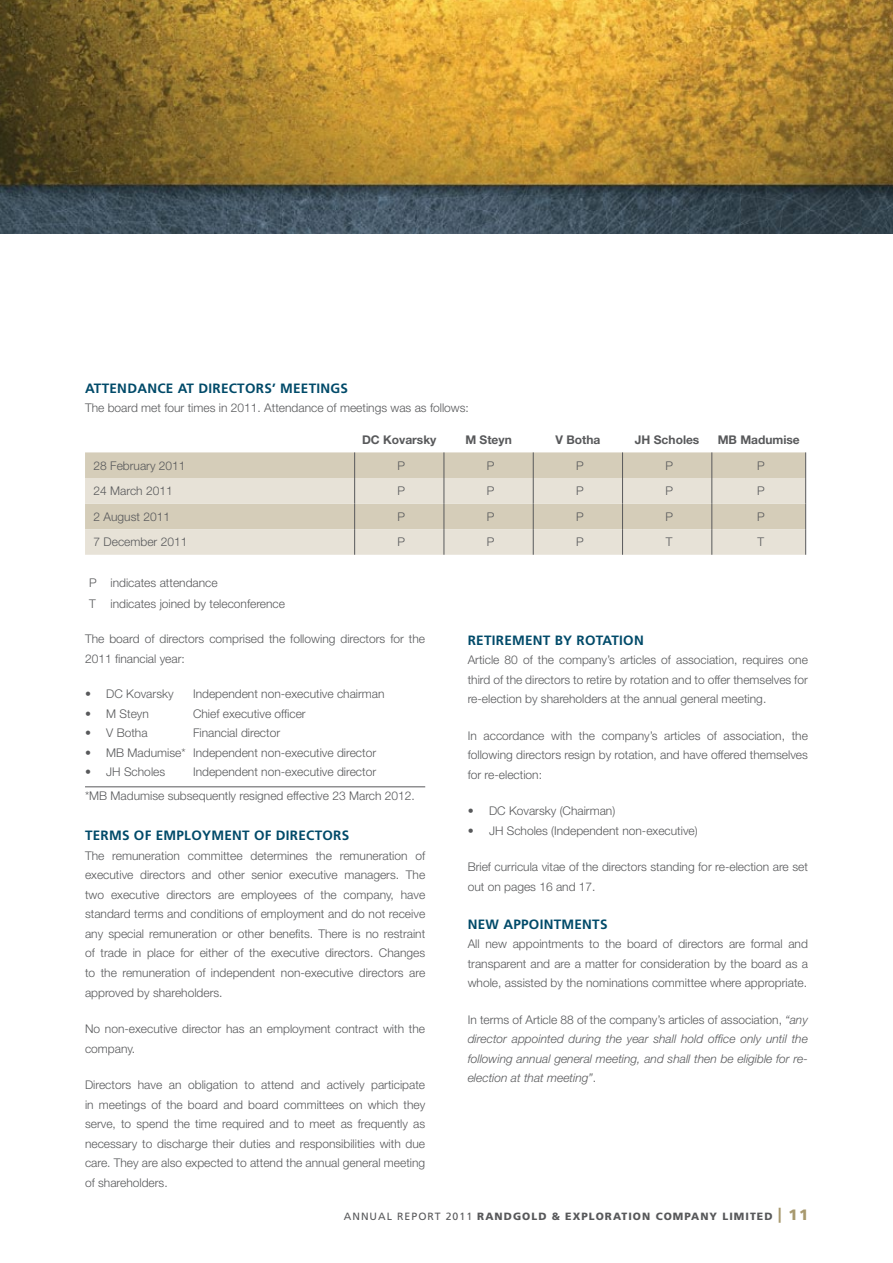
<style>
.page{position:relative;width:893px;height:1263px;background:#fff}
.page>*{position:absolute;margin:0;border:0;box-sizing:border-box;transform-origin:0 0}
.t1{font:700 13.5px "Frutiger LT Std";letter-spacing:.02em;color:#004a69}
.t2{font:300 12px/19.5px "Helvetica Neue LT Std";color:#58595b}
.t3{font:italic 300 12px/19.5px "Helvetica Neue LT Std";color:#58595b;text-align:justify}
.t4{font:700 12px "Helvetica Neue LT Std";color:#58595b}
.t5{font:900 10.5px "Frutiger LT Std";letter-spacing:.1em;color:#58595b}
.s1{font-style:normal}
.s2{font-weight:400}
.s3{font-size:15px;color:#a8996e}
</style>
<div class="page">
<img style="left:0;top:0;width:893px;height:234px">
<hr style="left:85px;top:786px;width:340px;height:1px;background:#58595b">
<div style="left:85px;top:452px;width:720px;height:26px;background:#d5cdb9"></div>
<svg style="left:85px;top:478px;width:720px;height:77px;background:#e1dbcd"></svg>
<svg style="left:354px;top:452px;width:1px;height:103px"></svg>
<svg style="left:444px;top:452px;width:1px;height:103px"></svg>
<svg style="left:533px;top:452px;width:1px;height:103px"></svg>
<svg style="left:622px;top:452px;width:1px;height:103px"></svg>
<svg style="left:711px;top:452px;width:1px;height:103px"></svg>
<svg style="left:805px;top:452px;width:1px;height:103px"></svg>
<p class="t1" style="left:85px;top:380px;width:10px">ATTENDAN</p>
<p class="t1" style="left:157px;top:380px;width:50px">CEAT DIRE</p>
<p class="t1" style="left:229px;top:380px;width:18px">CTORS</p>
<p class="t1" style="left:272px;top:380px;width:18px">’ MEETINGS</p>
<p class="t2" style="left:85px;top:398px;width:385px">The board met four times in 2011. Attendance of meetings was as follows:</p>
<p class="t4" style="left:362px;top:432px;width:76px">DC Kovarsky</p>
<p class="t4" style="left:465px;top:432px;width:48px">M Steyn</p>
<p class="t4" style="left:555px;top:432px;width:46px">V Botha</p>
<p class="t4" style="left:635px;top:432px;width:66px">JH Scholes</p>
<p class="t4" style="left:718px;top:432px;width:84px">MB Madumise</p>
<p class="t2" style="left:94px;top:455px;width:94px">28 February 2011</p>
<p class="t2" style="left:398px;top:455px;width:9px">P</p>
<p class="t2" style="left:487px;top:455px;width:9px">P</p>
<p class="t2" style="left:576px;top:455px;width:9px">P</p>
<p class="t2" style="left:665px;top:455px;width:9px">P</p>
<p class="t2" style="left:757px;top:455px;width:9px">P</p>
<p class="t2" style="left:94px;top:481px;width:81px">24 March 2011</p>
<p class="t2" style="left:398px;top:481px;width:9px">P</p>
<p class="t2" style="left:487px;top:481px;width:9px">P</p>
<p class="t2" style="left:576px;top:481px;width:9px">P</p>
<p class="t2" style="left:665px;top:481px;width:9px">P</p>
<p class="t2" style="left:757px;top:481px;width:9px">P</p>
<p class="t2" style="left:94px;top:506px;width:78px">2 August 2011</p>
<p class="t2" style="left:398px;top:506px;width:9px">P</p>
<p class="t2" style="left:487px;top:506px;width:9px">P</p>
<p class="t2" style="left:576px;top:506px;width:9px">P</p>
<p class="t2" style="left:665px;top:506px;width:9px">P</p>
<p class="t2" style="left:757px;top:506px;width:9px">P</p>
<p class="t2" style="left:94px;top:532px;width:95px">7 December 2011</p>
<p class="t2" style="left:398px;top:532px;width:9px">P</p>
<p class="t2" style="left:487px;top:532px;width:9px">P</p>
<p class="t2" style="left:576px;top:532px;width:9px">P</p>
<p class="t2" style="left:666px;top:532px;width:8px">T</p>
<p class="t2" style="left:757px;top:532px;width:8px">T</p>
<p class="t2" style="left:89px;top:572px;width:197px;line-height:21.3px">P indicates attendance<br>T indicates joined by teleconference</p>
<p class="t1" style="left:468px;top:632px;width:10px">RETIREMENT</p>
<p class="t1" style="left:555px;top:632px;width:31px">BY ROTATION</p>
<p class="t2" style="left:468px;top:650px;width:342px;text-align:justify">Article 80 of the company’s articles of association, requires one third of the directors to retire by rotation and to offer themselves for re-election by shareholders at the annual general meeting.</p>
<p class="t2" style="left:468px;top:725px;width:342px;text-align:justify">In accordance with the company’s articles of association, the following directors resign by rotation, and have offered themselves for re-election:</p>
<p class="t2" style="left:468px;top:801px;width:149px">• DC Kovarsky (Chairman)</p>
<p class="t2" style="left:468px;top:820px;width:231px">• JH Scholes (Independent non-executive)</p>
<p class="t2" style="left:468px;top:857px;width:342px">Brief curricula vitae of the directors standing for re-election are set out on pages 16 and 17.</p>
<p class="t1" style="left:468px;top:916px;width:12px">NEW</p>
<p class="t1" style="left:503px;top:916px;width:10px">APPOINTMENTS</p>
<p class="t2" style="left:468px;top:934px;width:342px;text-align:justify">All new appointments to the board of directors are formal and transparent and are a matter for consideration by the board as a whole, assisted by the nominations committee where appropriate.</p>
<p class="t3" style="left:468px;top:1009px;width:342px"><span class="s1">In terms of Article 88 of the company’s articles of association,</span> “any director appointed during the year shall hold office only until the following annual general meeting, and shall then be eligible for re&shy;election at that meeting”<span class="s1">.</span></p>
<p class="t2" style="left:85px;top:629px;width:342px">The board of directors comprised the following directors for the<br>2011 financial year:</p>
<p class="t2" style="left:85px;top:684px;width:90px">• DC Kovarsky</p>
<p class="t2" style="left:193px;top:684px;width:193px">Independent non-executive chairman</p>
<p class="t2" style="left:85px;top:703px;width:65px">• M Steyn</p>
<p class="t2" style="left:193px;top:703px;width:114px">Chief executive officer</p>
<p class="t2" style="left:85px;top:723px;width:64px">• V Botha</p>
<p class="t2" style="left:193px;top:723px;width:89px">Financial director</p>
<p class="t2" style="left:85px;top:742px;width:293px">• MB Madumise* Independent non-executive director</p>
<p class="t2" style="left:85px;top:762px;width:82px">• JH Scholes</p>
<p class="t2" style="left:85px;top:760px;width:331px;line-height:23.7px;text-indent:108px">Independent non-executive director<br>*MB Madumise subsequently resigned effective 23 March 2012.</p>
<p class="t1" style="left:85px;top:828px;width:10px">TERMS</p>
<p class="t1" style="left:134px;top:828px;width:33px">OF EMPLOYMENT</p>
<p class="t1" style="left:254px;top:828px;width:30px">OF DIRE</p>
<p class="t1" style="left:306px;top:828px;width:18px">CTORS</p>
<p class="t2" style="left:85px;top:846px;width:342px;text-align:justify">The remuneration committee determines the remuneration of executive directors and other senior executive managers. The two executive directors are employees of the company, have standard terms and conditions of employment and do not receive any special remuneration or other benefits. There is no restraint of trade in place for either of the executive directors. Changes to the remuneration of independent non-executive directors are approved by shareholders.</p>
<p class="t2" style="left:85px;top:1019px;width:342px">No non-executive director has an employment contract with the company.</p>
<p class="t2" style="left:85px;top:1075px;width:342px;text-align:justify">Directors have an obligation to attend and actively participate in meetings of the board and board committees on which they serve, to spend the time required and to meet as frequently as necessary to discharge their duties and responsibilities with due care. They are also expected to attend the annual general meeting of shareholders.</p>
<p class="t5" style="left:344px;top:1210px;width:466px"><span class="s2">ANNUAL REPORT 2011</span> RANDGOLD &amp; EXPLORATION COMPANY LIMITED <span class="s3">| 11</span></p>
</div>
